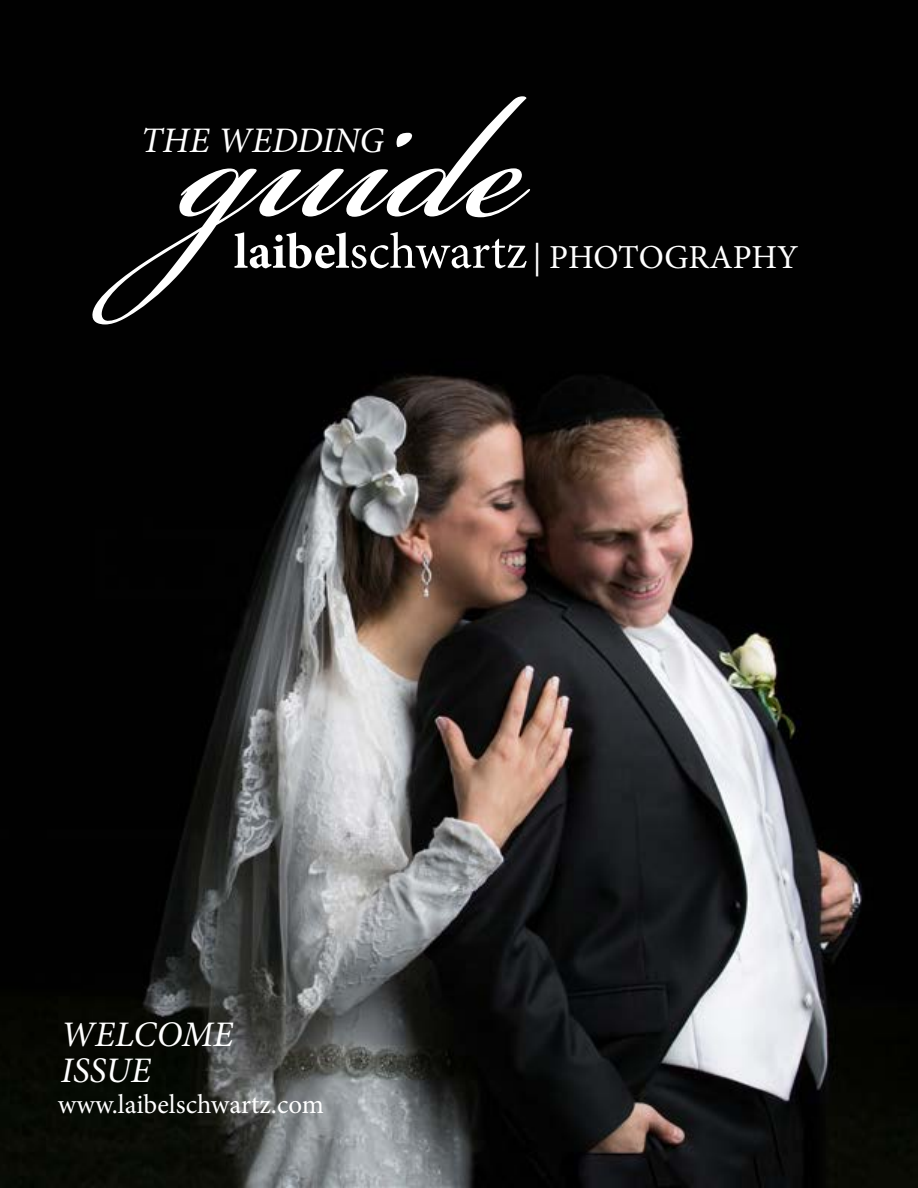
<style>
.page{position:relative;width:918px;height:1188px;background:#fff}
.page>*{position:absolute;margin:0;border:0;box-sizing:border-box;transform-origin:0 0}
.t1{font:270px "Bickham Script Pro";color:#fff}
.t2{font:italic 36px/36px "Minion Pro";color:#fff}
.t3{font:33.6px "Minion Pro";letter-spacing:-.005em;color:#fff}
.t4{font:27px "Minion Pro";color:#fff}
.s1{font-weight:700;font-size:50.4px}
.s2{font-size:50.4px}
</style>
<div class="page">
<img style="left:0;top:0;width:918px;height:1188px">
<h1 class="t1" style="left:185px;top:-36px;width:344px">guide</h1>
<p class="t2" style="left:141px;top:122px;width:244px">THE WEDDING</p>
<p class="t3" style="left:234px;top:235px;width:566px"><span class="s1">laibel</span><span class="s2">schwartz</span> | PHOTOGRAPHY</p>
<p class="t2" style="left:61px;top:1017px;width:174px">WELCOME<br>ISSUE</p>
<p class="t4" style="left:58px;top:1086px;width:268px">www.laibelschwartz.com</p>
</div>
